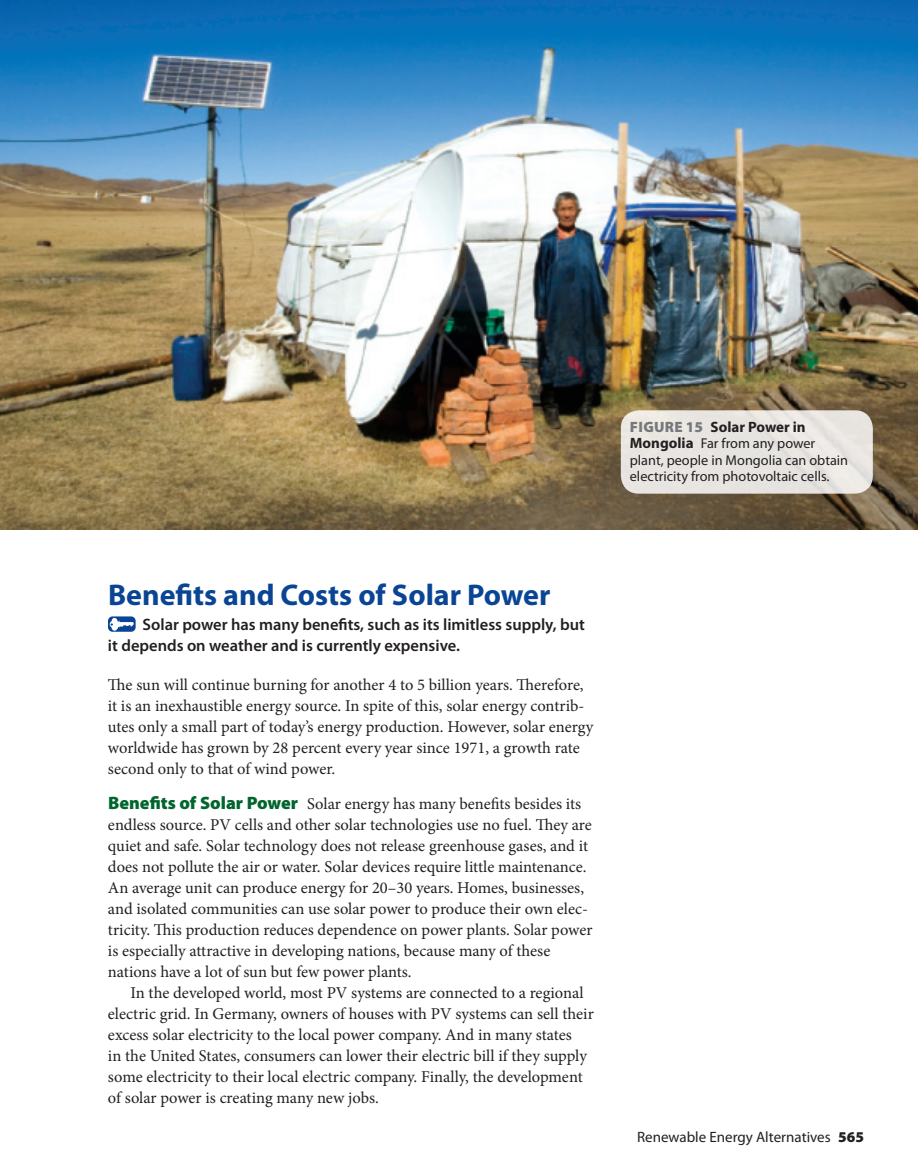
<style>
.page{position:relative;width:918px;height:1175px;background:#fff}
.page>*{position:absolute;margin:0;border:0;box-sizing:border-box;transform-origin:0 0}
.t1{font:700 30px "Myriad Pro";color:#094594}
.t2{font:16.5px/21px "Minion Pro";color:#231f20}
.t3{font:600 16.5px/21px "Myriad Pro";color:#231f20}
.t4{font:15px "Myriad Pro";color:#231f20}
.t5{font:700 15px "Myriad Pro";color:#231f20}
.t6{font:14.25px/16.5px "Myriad Pro";color:#231f20}
.s1{font-weight:900;color:#76787b}
.s2{font-weight:700;font-size:15px}
.s3{font-family:"Myriad Pro";font-weight:900;font-size:18px;color:#00652e}
.s4{font-weight:900}
</style>
<div class="page">
<img style="left:0;top:0;width:918px;height:529px">
<svg style="left:108px;top:616px;width:28px;height:16px"></svg>
<svg style="left:110px;top:618px;width:24px;height:13px"></svg>
<div style="left:621px;top:410px;width:252px;height:83px;background:#e8e5e1;border-radius:18px"></div>
<p class="t5" style="left:630px;top:417px;width:177px"><span class="s1">FIGURE 15</span> Solar Power in</p>
<p class="t6" style="left:630px;top:435px;width:220px"><span class="s2">Mongolia</span> Far from any power plant, people in Mongolia can obtain electricity from photovoltaic cells.</p>
<p class="t1" style="left:108px;top:575px;width:444px">Benefits and Costs of Solar Power</p>
<p class="t3" style="left:108px;top:614px;width:478px;text-indent:34px">Solar power has many benefits, such as its limitless supply, but it depends on weather and is currently expensive.</p>
<p class="t2" style="left:108px;top:674px;width:487px">The sun will continue burning for another 4 to 5 billion years. Therefore, it is an inexhaustible energy source. In spite of this, solar energy contrib&shy;utes only a small part of today’s energy production. However, solar energy worldwide has grown by 28 percent every year since 1971, a growth rate second only to that of wind power.</p>
<p class="t2" style="left:108px;top:793px;width:475px"><span class="s3">Benefits of Solar Power</span> Solar energy has many benefits besides its</p>
<p class="t2" style="left:108px;top:814px;width:485px">endless source. PV cells and other solar technologies use no fuel. They are</p>
<p class="t2" style="left:108px;top:835px;width:482px">quiet and safe. Solar technology does not release greenhouse gases, and it</p>
<p class="t2" style="left:108px;top:856px;width:480px">does not pollute the air or water. Solar devices require little maintenance.</p>
<p class="t2" style="left:108px;top:877px;width:478px">An average unit can produce energy for 20–30 years. Homes, businesses,</p>
<p class="t2" style="left:108px;top:898px;width:482px">and isolated communities can use solar power to produce their own elec-</p>
<p class="t2" style="left:108px;top:919px;width:486px">tricity. This production reduces dependence on power plants. Solar power</p>
<p class="t2" style="left:108px;top:940px;width:444px">is especially attractive in developing nations, because many of these</p>
<p class="t2" style="left:108px;top:961px;width:305px">nations have a lot of sun but few power plants.</p>
<p class="t2" style="left:130px;top:982px;width:455px">In the developed world, most PV systems are connected to a regional</p>
<p class="t2" style="left:108px;top:1003px;width:487px">electric grid. In Germany, owners of houses with PV systems can sell their</p>
<p class="t2" style="left:108px;top:1024px;width:465px">excess solar electricity to the local power company. And in many states</p>
<p class="t2" style="left:108px;top:1045px;width:480px">in the United States, consumers can lower their electric bill if they supply</p>
<p class="t2" style="left:108px;top:1066px;width:476px">some electricity to their local electric company. Finally, the development</p>
<p class="t2" style="left:108px;top:1087px;width:273px">of solar power is creating many new jobs.</p>
<p class="t4" style="left:637px;top:1127px;width:228px">Renewable Energy Alternatives <span class="s4">565</span></p>
</div>
